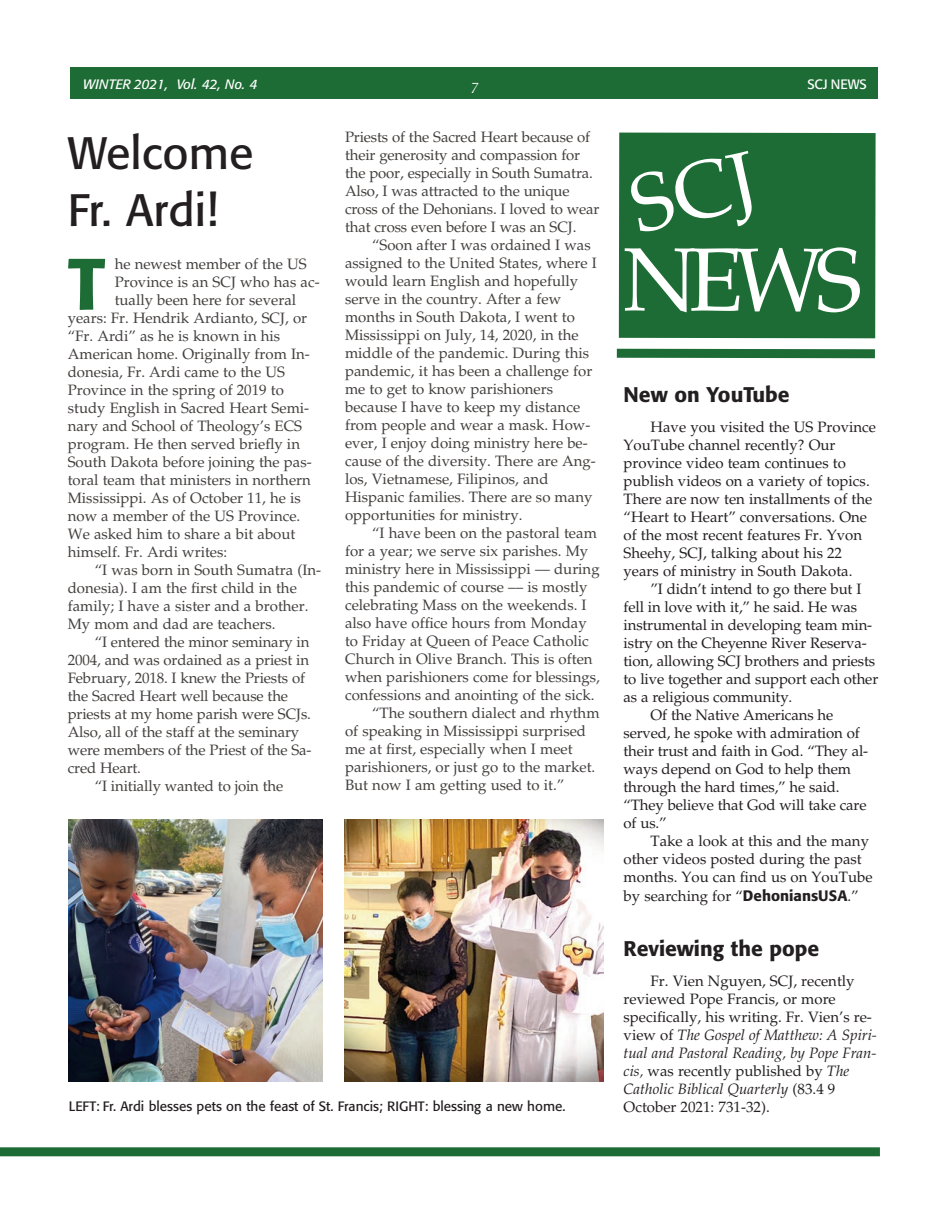
<style>
.page{position:relative;width:945px;height:1215px;background:#fff}
.page>*{position:absolute;margin:0;border:0;box-sizing:border-box;transform-origin:0 0}
.t1{font:90px "Palatino";color:#fff}
.t2{font:500 72px "Formata";color:#1e6c35}
.t3{font:45px/56.7px "Formata";color:#231f20}
.t4{font:500 21px "Formata";color:#231f20}
.t5{font:15px/18px "Palatino LT Std";color:#423f3d}
.t6{font:15px/18px "Palatino LT Std";color:#231f20}
.t7{font:italic 15px "Palatino";color:#fff}
.t8{font:13.5px "Formata";color:#231f20}
.t9{font:italic 13.5px "Formata";color:#fff}
.t10{font:13.5px "Formata";color:#fff}
.s1{font-family:"Formata";font-weight:500}
.s2{font-style:italic}
</style>
<div class="page">
<div style="left:70px;top:67px;width:808px;height:32px;background:#1e6c35"></div>
<div style="left:619px;top:133px;width:257px;height:205px;background:#1e6c35"></div>
<svg style="left:616px;top:348px;width:259px;height:11px;background:#47875a"></svg>
<div style="left:0;top:1147px;width:880px;height:9px;background:#1e6c35"></div>
<img style="left:345px;top:819px;width:258px;height:263px">
<img style="left:69px;top:819px;width:254px;height:263px">
<div style="left:628px;top:151px;width:135px;height:83px;background:#1e6c35"></div>
<p class="t9" style="left:83px;top:78px;width:176px">WINTER 2021, Vol. 42, No. 4</p>
<p class="t10" style="left:808px;top:78px;width:61px">SCJ NEWS</p>
<p class="t7" style="left:471px;top:80px;width:9px">7</p>
<h3 class="t3" style="left:68px;top:129px;width:187px">Welcome<br>Fr. Ardi!</h3>
<p class="t5" style="left:345px;top:130px;width:256px">Priests of the Sacred Heart because of their generosity and compassion for the poor, especially in South Sumatra.<br>Also, I was attracted to the unique cross of the Dehonians. I loved to wear that cross even before I was an SCJ.</p>
<p class="t5" style="left:345px;top:238px;width:253px;text-indent:27px">“Soon after I was ordained I was assigned to the United States, where I would learn English and hopefully serve in the country. After a few months in South Dakota, I went to Mississippi on July, 14, 2020, in the middle of the pandemic. During this pandemic, it has been a challenge for me to get to know parishioners because I have to keep my distance from people and wear a mask. How&shy;ever, I enjoy doing ministry here be&shy;cause of the diversity. There are Ang&shy;los, Vietnamese, Filipinos, and Hispanic families. There are so many opportunities for ministry.</p>
<p class="t5" style="left:372px;top:526px;width:226px">“I have been on the pastoral team</p>
<p class="t5" style="left:345px;top:544px;width:245px">for a year; we serve six parishes. My</p>
<p class="t5" style="left:345px;top:562px;width:256px">ministry here in Mississippi –– during</p>
<p class="t5" style="left:345px;top:580px;width:244px">this pandemic of course –– is mostly</p>
<p class="t5" style="left:345px;top:598px;width:243px">celebrating Mass on the weekends. I</p>
<p class="t5" style="left:345px;top:616px;width:243px">also have office hours from Monday</p>
<p class="t5" style="left:345px;top:634px;width:245px">to Friday at Queen of Peace Catholic</p>
<p class="t5" style="left:345px;top:652px;width:249px">Church in Olive Branch. This is often</p>
<p class="t5" style="left:345px;top:670px;width:256px">when parishioners come for blessings,</p>
<p class="t5" style="left:345px;top:688px;width:251px">confessions and anointing of the sick.</p>
<p class="t5" style="left:372px;top:706px;width:229px">“The southern dialect and rhythm</p>
<p class="t5" style="left:345px;top:724px;width:243px">of speaking in Mississippi surprised</p>
<p class="t5" style="left:345px;top:742px;width:229px">me at first, especially when I meet</p>
<p class="t5" style="left:345px;top:760px;width:252px">parishioners, or just go to the market.</p>
<p class="t5" style="left:345px;top:778px;width:221px">But now I am getting used to it.”</p>
<p class="t5" style="left:115px;top:257px;width:194px">he newest member of the US</p>
<p class="t5" style="left:115px;top:275px;width:206px">Province is an SCJ who has ac-</p>
<p class="t5" style="left:115px;top:293px;width:183px">tually been here for several</p>
<p class="t5" style="left:68px;top:311px;width:241px">years: Fr. Hendrik Ardianto, SCJ, or</p>
<p class="t5" style="left:68px;top:329px;width:214px">“Fr. Ardi” as he is known in his</p>
<p class="t5" style="left:68px;top:347px;width:244px">American home. Originally from In-</p>
<p class="t5" style="left:68px;top:365px;width:219px">donesia, Fr. Ardi came to the US</p>
<p class="t5" style="left:68px;top:383px;width:218px">Province in the spring of 2019 to</p>
<p class="t5" style="left:68px;top:401px;width:243px">study English in Sacred Heart Semi-</p>
<p class="t5" style="left:68px;top:419px;width:236px">nary and School of Theology’s ECS</p>
<p class="t5" style="left:68px;top:437px;width:234px">program. He then served briefly in</p>
<p class="t5" style="left:68px;top:455px;width:246px">South Dakota before joining the pas-</p>
<p class="t5" style="left:68px;top:473px;width:245px">toral team that ministers in northern</p>
<p class="t5" style="left:68px;top:491px;width:235px">Mississippi. As of October 11, he is</p>
<p class="t5" style="left:68px;top:509px;width:234px">now a member of the US Province.</p>
<p class="t5" style="left:68px;top:527px;width:229px">We asked him to share a bit about</p>
<p class="t5" style="left:68px;top:545px;width:161px">himself. Fr. Ardi writes:</p>
<p class="t5" style="left:95px;top:563px;width:228px">“I was born in South Sumatra (In-</p>
<p class="t5" style="left:68px;top:581px;width:231px">donesia). I am the first child in the</p>
<p class="t5" style="left:68px;top:599px;width:242px">family; I have a sister and a brother.</p>
<p class="t5" style="left:68px;top:617px;width:209px">My mom and dad are teachers.</p>
<p class="t5" style="left:95px;top:635px;width:216px">“I entered the minor seminary in</p>
<p class="t5" style="left:68px;top:653px;width:243px">2004, and was ordained as a priest in</p>
<p class="t5" style="left:68px;top:671px;width:239px">February, 2018. I knew the Priests of</p>
<p class="t5" style="left:68px;top:689px;width:222px">the Sacred Heart well because the</p>
<p class="t5" style="left:68px;top:707px;width:245px">priests at my home parish were SCJs.</p>
<p class="t5" style="left:68px;top:725px;width:233px">Also, all of the staff at the seminary</p>
<p class="t5" style="left:68px;top:743px;width:245px">were members of the Priest of the Sa-</p>
<p class="t5" style="left:68px;top:761px;width:75px">cred Heart.</p>
<p class="t5" style="left:95px;top:779px;width:190px">“I initially wanted to join the</p>
<h2 class="t2" style="left:68px;top:252px;width:39px">T</h2>
<p class="t8" style="left:69px;top:1100px;width:498px">LEFT: Fr. Ardi blesses pets on the feast of St. Francis; RIGHT: blessing a new home.</p>
<h1 class="t1" style="left:622px;top:237px;width:242px">NEWS</h1>
<h3 class="t4" style="left:624px;top:385px;width:168px">New on YouTube</h3>
<p class="t6" style="left:624px;top:419px;width:254px;text-indent:27px">Have you visited the US Province YouTube channel recently? Our province video team continues to publish videos on a variety of topics.<br>There are now ten installments of the “Heart to Heart” conversations. One of the most recent features Fr. Yvon Sheehy, SCJ, talking about his 22 years of ministry in South Dakota.</p>
<p class="t6" style="left:651px;top:581px;width:212px">”I didn’t intend to go there but I</p>
<p class="t6" style="left:624px;top:599px;width:235px">fell in love with it,” he said. He was</p>
<p class="t6" style="left:624px;top:617px;width:250px">instrumental in developing team min-</p>
<p class="t6" style="left:624px;top:635px;width:245px">istry on the Cheyenne River Reserva-</p>
<p class="t6" style="left:624px;top:653px;width:253px">tion, allowing SCJ brothers and priests</p>
<p class="t6" style="left:624px;top:671px;width:256px">to live together and support each other</p>
<p class="t6" style="left:624px;top:689px;width:170px">as a religious community.</p>
<p class="t6" style="left:651px;top:707px;width:184px">Of the Native Americans he</p>
<p class="t6" style="left:624px;top:725px;width:238px">served, he spoke with admiration of</p>
<p class="t6" style="left:624px;top:743px;width:246px">their trust and faith in God. “They al-</p>
<p class="t6" style="left:624px;top:761px;width:229px">ways depend on God to help them</p>
<p class="t6" style="left:624px;top:779px;width:218px">through the hard times,” he said.</p>
<p class="t6" style="left:624px;top:797px;width:244px">“They believe that God will take care</p>
<p class="t6" style="left:624px;top:815px;width:45px">of us.”</p>
<p class="t6" style="left:651px;top:833px;width:220px">Take a look at this and the many</p>
<p class="t6" style="left:624px;top:851px;width:240px">other videos posted during the past</p>
<p class="t6" style="left:624px;top:869px;width:251px">months. You can find us on YouTube</p>
<p class="t6" style="left:624px;top:888px;width:237px">by searching for “<span class="s1">DehoniansUSA</span>.”</p>
<h3 class="t4" style="left:624px;top:939px;width:197px">Reviewing the pope</h3>
<p class="t6" style="left:624px;top:974px;width:255px;text-indent:27px">Fr. Vien Nguyen, SCJ, recently reviewed Pope Francis, or more specifically, his writing. Fr. Vien’s re&shy;view of <span class="s2">The Gospel of Matthew: A Spiri&shy;tual and Pastoral Reading, by Pope Fran&shy;cis,</span> was recently published by <span class="s2">The Catholic Biblical Quarterly</span> (83.4 9<br>October 2021: 731-32).</p>
</div>
